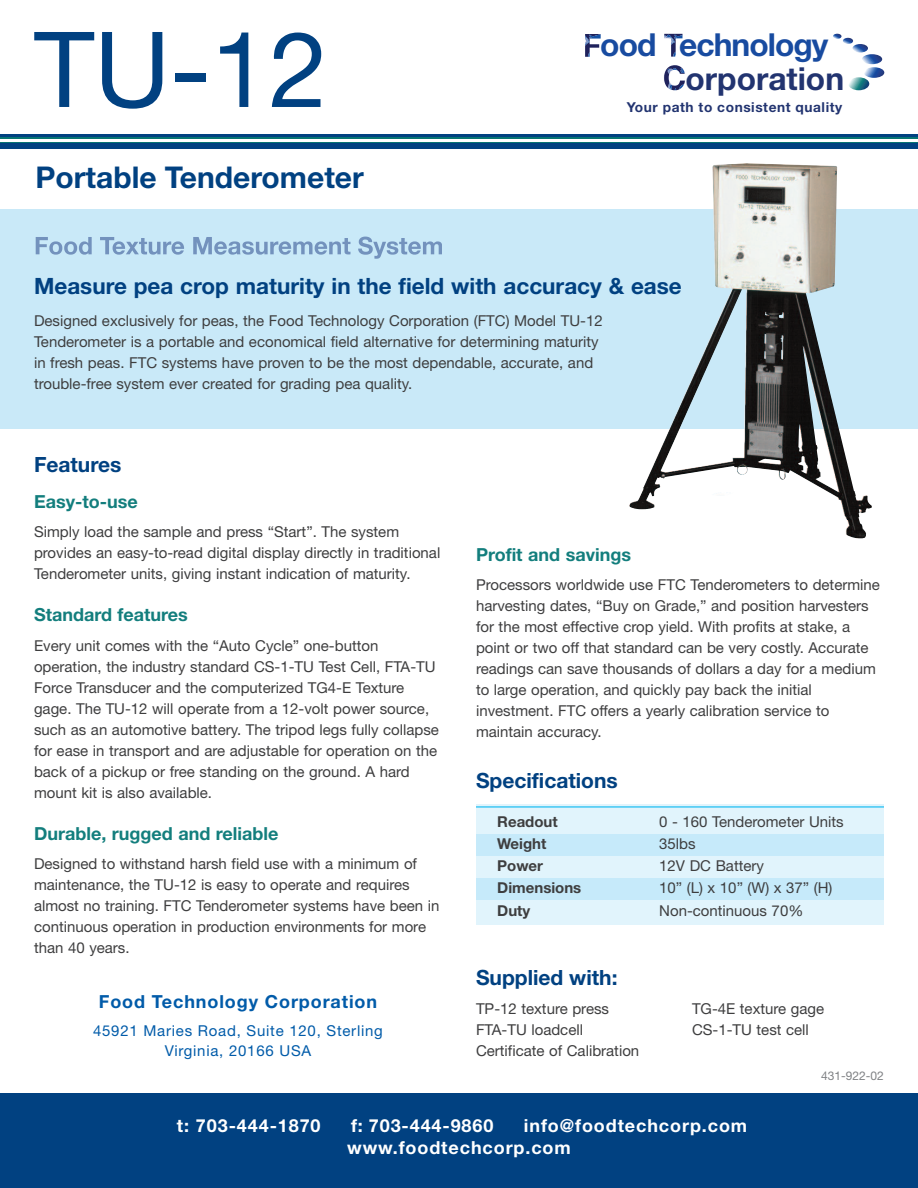
<style>
.page{position:relative;width:918px;height:1188px;background:#fff}
.page>*{position:absolute;margin:0;border:0;box-sizing:border-box;transform-origin:0 0}
.t1{font:105px "Helvetica Neue";color:#014181}
.t2{font:700 31.8px "Helvetica Neue";letter-spacing:-.03em;color:#184ba0}
.t3{font:700 31.8px "Helvetica Neue";color:#223470}
.t4{font:700 30px "Helvetica Neue";color:#014181}
.t5{font:700 22.5px "Helvetica Neue";color:#014181}
.t6{font:700 21px "Helvetica Neue";color:#014181}
.t7{font:700 18px "Helvetica Neue";letter-spacing:.05em;color:#fff}
.t8{font:700 18px "Helvetica Neue";color:#137e7d}
.t9{font:700 18px "Helvetica Neue";letter-spacing:.05em;color:#015ba9}
.t10{font:15px/21px "Helvetica Neue";color:#3e3e3f}
.t11{font:15px/19.5px "Helvetica Neue";letter-spacing:.05em;color:#015ba9;text-align:center}
.t12{font:700 15px "Helvetica Neue";color:#3e3e3f}
.t13{font:700 13.65px "Helvetica Neue";letter-spacing:.04em;color:#223470}
.t14{font:12px "Helvetica Neue";color:#808285}
.s1{font-size:32.1px;color:#e2e4f2}
</style>
<div class="page">
<div style="left:0;top:210px;width:918px;height:219px;background:#c9e9f8"></div>
<svg style="left:36px;top:237px;width:111px;height:18px"></svg>
<div style="left:0;top:1094px;width:918px;height:94px;background:#014181"></div>
<div style="left:0;top:134px;width:918px;height:14px;background:#014181"></div>
<div style="left:0;top:138px;width:918px;height:5px;background:#fff"></div>
<svg style="left:664px;top:34px;width:19px;height:23px"></svg>
<svg style="left:585px;top:34px;width:16px;height:23px"></svg>
<svg style="left:664px;top:65px;width:21px;height:25px"></svg>
<svg style="left:853px;top:44px;width:15px;height:9px"></svg>
<svg style="left:862px;top:54px;width:20px;height:10px"></svg>
<svg style="left:864px;top:67px;width:20px;height:11px"></svg>
<svg style="left:848px;top:77px;width:21px;height:13px"></svg>
<svg style="left:833px;top:34px;width:20px;height:10px"></svg>
<img style="left:661px;top:163px;width:211px;height:376px">
<div style="left:476px;top:898px;width:408px;height:26px;background:#e1f4fc"></div>
<div style="left:476px;top:877px;width:408px;height:23px;background:#c6eafa"></div>
<div style="left:476px;top:854px;width:408px;height:24px;background:#e1f4fc"></div>
<div style="left:476px;top:833px;width:408px;height:22px;background:#c6eafa"></div>
<div style="left:476px;top:804px;width:408px;height:30px;background:#e1f4fc"></div>
<hr style="left:476px;top:806px;width:408px;height:2px;background:#40c7f4">
<h1 class="t1" style="left:34px;top:7px;width:295px">TU-12</h1>
<h3 class="t4" style="left:36px;top:159px;width:330px">Portable Tenderometer</h3>
<h2 class="t2" style="left:600px;top:25px;width:230px">ood echnology</h2>
<p class="t13" style="left:627px;top:99px;width:217px">Your path to consistent quality</p>
<h2 class="t3" style="left:663px;top:59px;width:183px"><span class="s1">C</span>orporation</h2>
<h3 class="t5" style="left:34px;top:272px;width:649px">Measure pea crop maturity in the field with accuracy &amp; ease</h3>
<p class="t10" style="left:34px;top:310px;width:570px">Designed exclusively for peas, the Food Technology Corporation (FTC) Model TU-12<br>Tenderometer is a portable and economical field alternative for determining maturity in fresh peas. FTC systems have proven to be the most dependable, accurate, and trouble-free system ever created for grading pea quality.</p>
<h3 class="t6" style="left:34px;top:451px;width:89px">Features</h3>
<p class="t8" style="left:34px;top:490px;width:105px">Easy-to-use</p>
<p class="t10" style="left:34px;top:521px;width:408px">Simply load the sample and press “Start”. The system provides an easy-to-read digital display directly in traditional<br>Tenderometer units, giving instant indication of maturity.</p>
<p class="t8" style="left:34px;top:604px;width:155px">Standard features</p>
<p class="t10" style="left:34px;top:635px;width:406px">Every unit comes with the “Auto Cycle” one-button operation, the industry standard CS-1-TU Test Cell, FTA-TU Force Transducer and the computerized TG4-E Texture gage. The TU-12 will operate from a 12-volt power source, such as an automotive battery. The tripod legs fully collapse for ease in transport and are adjustable for operation on the back of a pickup or free standing on the ground. A hard mount kit is also available.</p>
<p class="t8" style="left:34px;top:822px;width:246px">Durable, rugged and reliable</p>
<p class="t10" style="left:34px;top:853px;width:407px">Designed to withstand harsh field use with a minimum of maintenance, the TU-12 is easy to operate and requires almost no training. FTC Tenderometer systems have been in continuous operation in production environments for more than 40 years.</p>
<p class="t9" style="left:99px;top:991px;width:280px">Food Technology Corporation</p>
<p class="t11" style="left:93px;top:1021px;width:291px">45921 Maries Road, Suite 120, Sterling<br>Virginia, 20166 USA</p>
<p class="t8" style="left:476px;top:543px;width:157px">Profit and savings</p>
<p class="t10" style="left:476px;top:574px;width:405px">Processors worldwide use FTC Tenderometers to determine harvesting dates, “Buy on Grade,” and position harvesters for the most effective crop yield. With profits at stake, a point or two off that standard can be very costly. Accurate readings can save thousands of dollars a day for a medium to large operation, and quickly pay back the initial investment. FTC offers a yearly calibration service to maintain accuracy.</p>
<h3 class="t6" style="left:476px;top:767px;width:143px">Specifications</h3>
<p class="t12" style="left:497px;top:812px;width:62px">Readout</p>
<p class="t10" style="left:659px;top:811px;width:186px">0 - 160 Tenderometer Units</p>
<p class="t12" style="left:497px;top:834px;width:51px">Weight</p>
<p class="t10" style="left:659px;top:833px;width:38px">35lbs</p>
<p class="t12" style="left:497px;top:856px;width:47px">Power</p>
<p class="t10" style="left:659px;top:855px;width:106px">12V DC Battery</p>
<p class="t12" style="left:497px;top:879px;width:86px">Dimensions</p>
<p class="t10" style="left:659px;top:877px;width:175px">10” (L) x 10” (W) x 37” (H)</p>
<p class="t12" style="left:497px;top:901px;width:35px">Duty</p>
<p class="t10" style="left:659px;top:899px;width:146px">Non-continuous 70%</p>
<h3 class="t6" style="left:476px;top:964px;width:143px">Supplied with:</h3>
<p class="t10" style="left:476px;top:998px;width:135px">TP-12 texture press</p>
<p class="t10" style="left:692px;top:998px;width:134px">TG-4E texture gage</p>
<p class="t10" style="left:476px;top:1019px;width:109px">FTA-TU loadcell</p>
<p class="t10" style="left:692px;top:1019px;width:118px">CS-1-TU test cell</p>
<p class="t10" style="left:476px;top:1040px;width:165px">Certificate of Calibration</p>
<p class="t14" style="left:821px;top:1069px;width:64px">431-922-02</p>
<p class="t7" style="left:177px;top:1114px;width:145px">t: 703-444-1870</p>
<p class="t7" style="left:351px;top:1114px;width:144px">f: 703-444-9860</p>
<p class="t7" style="left:524px;top:1114px;width:225px">info@foodtechcorp.com</p>
<p class="t7" style="left:347px;top:1136px;width:225px">www.foodtechcorp.com</p>
</div>
